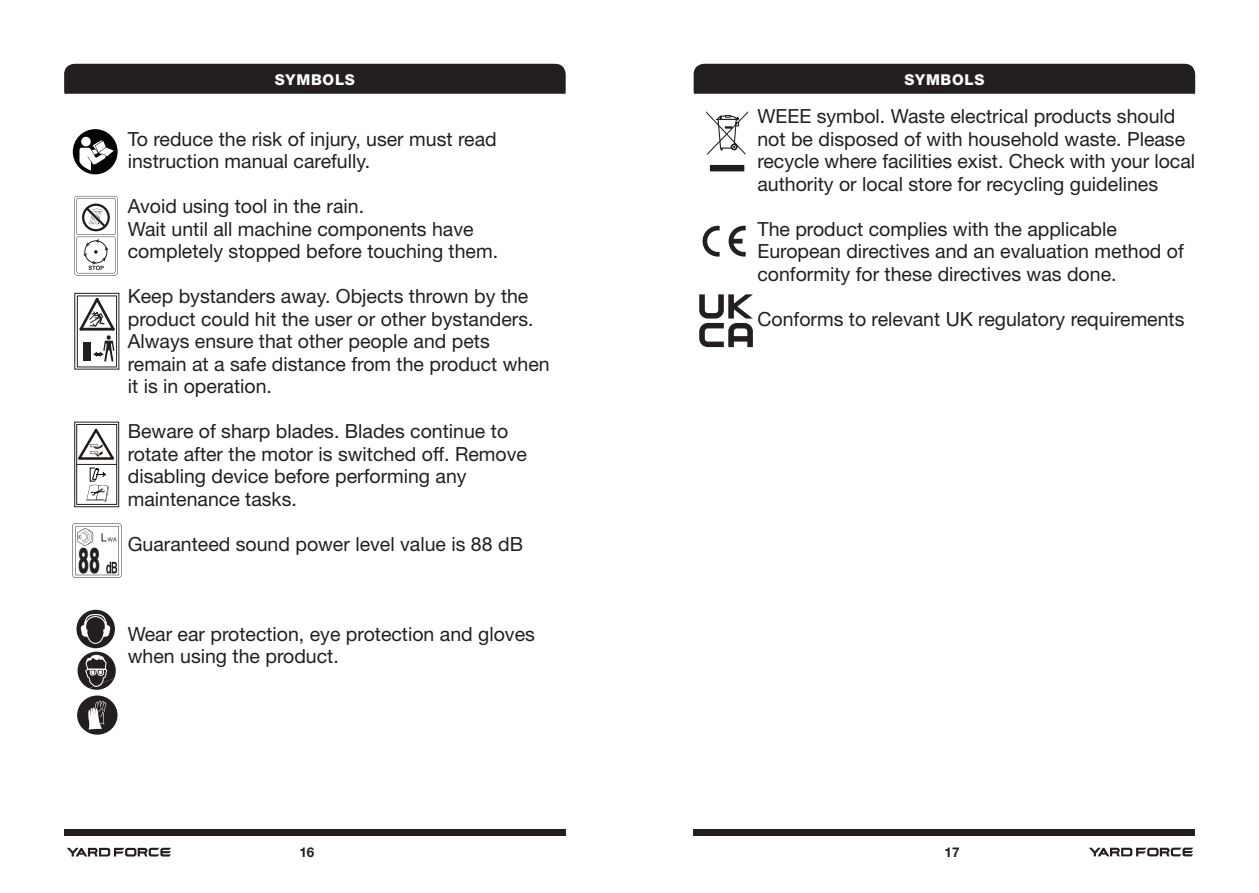
<style>
.page{position:relative;width:1259px;height:893px;background:#fff}
.page>*{position:absolute;margin:0;border:0;box-sizing:border-box;transform-origin:0 0}
.t1{font:900 34.5px "Arial";color:#231f20;scale:.47 1}
.t2{font:19.5px/22.5px "Helvetica Neue LT Std";color:#231f20}
.t3{font:800 15px "Helvetica Neue LT Pro";letter-spacing:.05em;color:#fff}
.t4{font:700 13.5px "Helvetica Neue LT Pro";color:#231f20}
</style>
<div class="page">
<div style="left:64px;top:829px;width:502px;height:7px;background:#231f20"></div>
<div style="left:693px;top:829px;width:502px;height:6px;background:#231f20"></div>
<svg style="left:67px;top:848px;width:104px;height:8px"></svg>
<svg style="left:1089px;top:848px;width:104px;height:8px"></svg>
<svg style="left:64px;top:64px;width:502px;height:31px;background:#2c2829"></svg>
<svg style="left:79px;top:298px;width:36px;height:64px"></svg>
<div style="left:77px;top:296px;width:40px;height:71px;border:1px solid #231f20"></div>
<div style="left:83px;top:342px;width:8px;height:18px;background:#231f20"></div>
<svg style="left:74px;top:196px;width:44px;height:79px"></svg>
<svg style="left:76px;top:610px;width:40px;height:80px"></svg>
<div style="left:77px;top:695px;width:40px;height:40px;background:#231f20;border-radius:50%"></div>
<svg style="left:88px;top:701px;width:19px;height:29px"></svg>
<div style="left:693px;top:64px;width:502px;height:31px;background:#231f20"></div>
<svg style="left:710px;top:165px;width:34px;height:6px"></svg>
<svg style="left:706px;top:111px;width:42px;height:44px"></svg>
<svg style="left:702px;top:226px;width:17px;height:31px"></svg>
<svg style="left:728px;top:226px;width:17px;height:31px"></svg>
<svg style="left:699px;top:294px;width:54px;height:53px"></svg>
<svg style="left:72px;top:523px;width:50px;height:55px"></svg>
<div style="left:73px;top:129px;width:45px;height:45px;background:#060304;border-radius:50%"></div>
<div style="left:81px;top:137px;width:10px;height:9px;background:#fff;border-radius:50%"></div>
<svg style="left:79px;top:140px;width:35px;height:30px"></svg>
<svg style="left:74px;top:422px;width:45px;height:85px"></svg>
<h1 class="t1" style="left:78px;top:536px;width:48px">88</h1>
<p class="t3" style="left:275px;top:71px;width:82px">SYMBOLS</p>
<p class="t2" style="left:128px;top:127px;width:370px">To reduce the risk of injury, user must read instruction manual carefully.</p>
<p class="t2" style="left:128px;top:195px;width:238px">Avoid using tool in the rain.</p>
<p class="t2" style="left:128px;top:217px;width:372px">Wait until all machine components have completely stopped before touching them.</p>
<p class="t2" style="left:128px;top:285px;width:423px">Keep bystanders away. Objects thrown by the product could hit the user or other bystanders.<br>Always ensure that other people and pets remain at a safe distance from the product when it is in operation.</p>
<p class="t2" style="left:128px;top:420px;width:401px">Beware of sharp blades. Blades continue to rotate after the motor is switched off. Remove disabling device before performing any maintenance tasks.</p>
<p class="t2" style="left:128px;top:532px;width:397px">Guaranteed sound power level value is 88 dB</p>
<p class="t2" style="left:128px;top:622px;width:409px">Wear ear protection, eye protection and gloves when using the product.</p>
<p class="t3" style="left:904px;top:71px;width:82px">SYMBOLS</p>
<p class="t2" style="left:757px;top:105px;width:439px">WEEE symbol. Waste electrical products should not be disposed of with household waste. Please recycle where facilities exist. Check with your local authority or local store for recycling guidelines</p>
<p class="t2" style="left:757px;top:217px;width:428px">The product complies with the applicable<br>European directives and an evaluation method of conformity for these directives was done.</p>
<p class="t2" style="left:757px;top:308px;width:428px">Conforms to relevant UK regulatory requirements</p>
<p class="t4" style="left:299px;top:844px;width:17px">16</p>
<p class="t4" style="left:944px;top:844px;width:17px">17</p>
</div>
